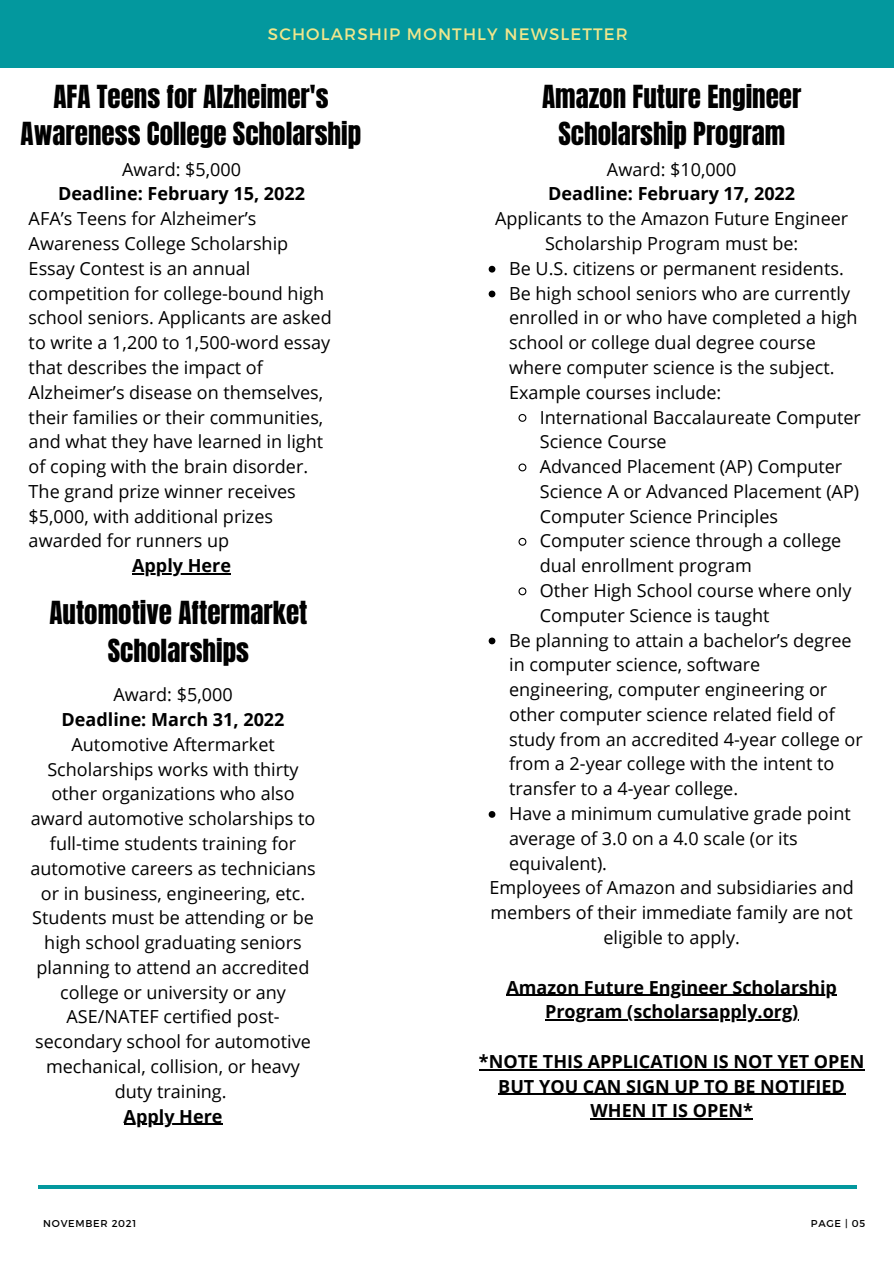
<style>
.page{position:relative;width:894px;height:1264px;background:#fff}
.page>*{position:absolute;margin:0;border:0;box-sizing:border-box;transform-origin:0 0}
.t1{font:27px/37.2px "Anton";color:#000;text-align:center}
.t2{font:18px/24.8px "Open Sans";color:#000}
.t3{font:700 18px/24.8px "Open Sans";color:#000;text-align:center}
.t4{font:16.5px "Montserrat";letter-spacing:.07em;color:#f0e68c}
.t5{font:10.05px "Montserrat";letter-spacing:.07em;color:#000}
</style>
<div class="page">
<div style="left:0;top:0;width:893px;height:68px;background:#03989e"></div>
<hr style="left:38px;top:1185px;width:818px;height:3px;background:#03989e">
<svg style="left:488px;top:266px;width:7px;height:6px"></svg>
<svg style="left:488px;top:290px;width:7px;height:7px"></svg>
<svg style="left:518px;top:414px;width:9px;height:8px"></svg>
<svg style="left:518px;top:463px;width:9px;height:9px"></svg>
<svg style="left:518px;top:537px;width:9px;height:9px"></svg>
<svg style="left:518px;top:587px;width:9px;height:9px"></svg>
<svg style="left:488px;top:637px;width:7px;height:7px"></svg>
<svg style="left:488px;top:811px;width:7px;height:6px"></svg>
<hr style="left:506px;top:994px;width:330px;height:1px;background:#000">
<hr style="left:545px;top:1019px;width:253px;height:1px;background:#000">
<hr style="left:479px;top:1068px;width:385px;height:2px;background:#000">
<hr style="left:498px;top:1093px;width:347px;height:1px;background:#000">
<hr style="left:590px;top:1118px;width:162px;height:1px;background:#000">
<hr style="left:132px;top:573px;width:99px;height:1px;background:#000">
<hr style="left:124px;top:1123px;width:98px;height:1px;background:#000">
<p class="t4" style="left:268px;top:23px;width:361px">SCHOLARSHIP MONTHLY NEWSLETTER</p>
<p class="t1" style="left:21px;top:79px;width:342px">AFA Teens for Alzheimer's<br>Awareness College Scholarship</p>
<p class="t2" style="left:122px;top:156px;width:121px">Award: $5,000</p>
<p class="t3" style="left:58px;top:181px;width:248px">Deadline: February 15, 2022</p>
<p class="t2" style="left:29px;top:206px;width:304px">AFA’s Teens for Alzheimer’s<br>Awareness College Scholarship<br>Essay Contest is an annual competition for college-bound high school seniors. Applicants are asked to write a 1,200 to 1,500-word essay that describes the impact of<br>Alzheimer’s disease on themselves, their families or their communities, and what they have learned in light of coping with the brain disorder.<br>The grand prize winner receives $5,000, with additional prizes awarded for runners up</p>
<p class="t3" style="left:132px;top:553px;width:100px">Apply Here</p>
<p class="t1" style="left:49px;top:595px;width:259px">Automotive Aftermarket<br>Scholarships</p>
<p class="t2" style="left:113px;top:682px;width:121px">Award: $5,000</p>
<p class="t3" style="left:62px;top:706px;width:224px">Deadline: March 31, 2022</p>
<p class="t2" style="left:30px;top:731px;width:287px;text-align:center">Automotive Aftermarket<br>Scholarships works with thirty other organizations who also award automotive scholarships to full-time students training for automotive careers as technicians or in business, engineering, etc.<br>Students must be attending or be high school graduating seniors planning to attend an accredited college or university or any<br>ASE/NATEF certified post&shy;secondary school for automotive mechanical, collision, or heavy duty training.</p>
<p class="t3" style="left:124px;top:1103px;width:100px">Apply Here</p>
<p class="t1" style="left:542px;top:79px;width:261px">Amazon Future Engineer<br>Scholarship Program</p>
<p class="t2" style="left:606px;top:156px;width:131px">Award: $10,000</p>
<p class="t3" style="left:548px;top:181px;width:248px">Deadline: February 17, 2022</p>
<p class="t2" style="left:495px;top:206px;width:354px;text-align:center">Applicants to the Amazon Future Engineer<br>Scholarship Program must be:</p>
<p class="t2" style="left:509px;top:255px;width:336px">Be U.S. citizens or permanent residents.</p>
<p class="t2" style="left:509px;top:280px;width:350px">Be high school seniors who are currently enrolled in or who have completed a high school or college dual degree course where computer science is the subject.<br>Example courses include:</p>
<p class="t2" style="left:539px;top:404px;width:322px">International Baccalaureate Computer<br>Science Course</p>
<p class="t2" style="left:539px;top:454px;width:321px">Advanced Placement (AP) Computer<br>Science A or Advanced Placement (AP)<br>Computer Science Principles</p>
<p class="t2" style="left:539px;top:528px;width:303px">Computer science through a college dual enrollment program</p>
<p class="t2" style="left:539px;top:577px;width:313px">Other High School course where only<br>Computer Science is taught</p>
<p class="t2" style="left:509px;top:627px;width:355px">Be planning to attain a bachelor’s degree in computer science, software engineering, computer engineering or other computer science related field of study from an accredited 4-year college or from a 2-year college with the intent to transfer to a 4-year college.</p>
<p class="t2" style="left:509px;top:800px;width:343px">Have a minimum cumulative grade point average of 3.0 on a 4.0 scale (or its equivalent).</p>
<p class="t2" style="left:489px;top:875px;width:366px;text-align:center">Employees of Amazon and subsidiaries and members of their immediate family are not eligible to apply.</p>
<p class="t3" style="left:506px;top:974px;width:332px">Amazon Future Engineer Scholarship<br>Program (scholarsapply.org)</p>
<p class="t3" style="left:479px;top:1048px;width:387px">*NOTE THIS APPLICATION IS NOT YET OPEN<br>BUT YOU CAN SIGN UP TO BE NOTIFIED<br>WHEN IT IS OPEN*</p>
<p class="t5" style="left:43px;top:1216px;width:94px">NOVEMBER 2021</p>
<p class="t5" style="left:810px;top:1216px;width:56px">PAGE | 05</p>
</div>
